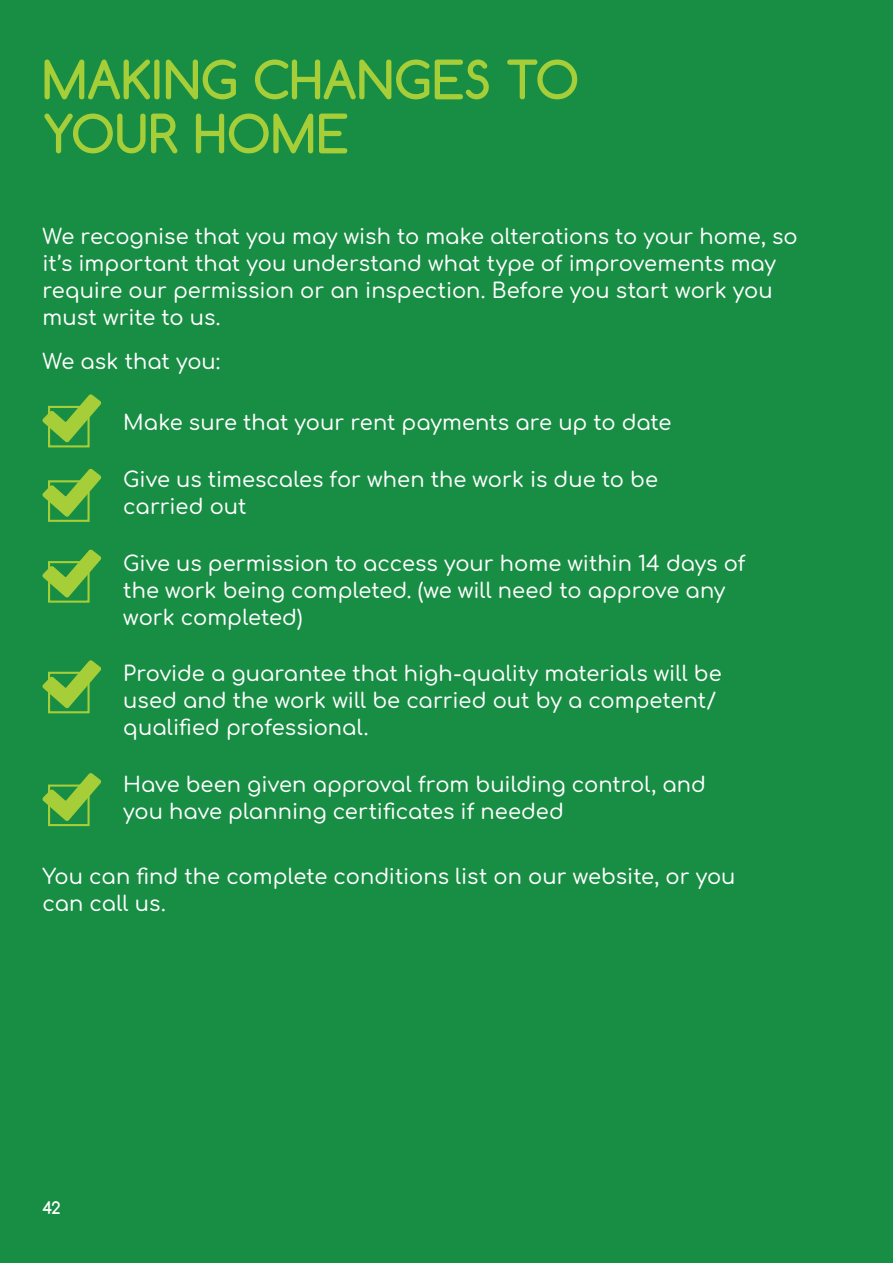
<style>
.page{position:relative;width:893px;height:1263px;background:#188e44}
.page>*{position:absolute;margin:0;border:0;box-sizing:border-box;transform-origin:0 0}
.t1{font:700 51px/54px "Comfortaa";letter-spacing:.005em;color:#a6ce39}
.t2{font:500 21px/27px "Comfortaa";color:#fff}
.t3{font:700 16.5px "Comfortaa";color:#fff}
</style>
<div class="page">
<svg style="left:42px;top:394px;width:59px;height:49px"></svg>
<div style="left:48px;top:406px;width:42px;height:41px;border:2px solid #a6ce39"></div>
<svg style="left:42px;top:468px;width:59px;height:49px"></svg>
<div style="left:48px;top:480px;width:42px;height:42px;border:2px solid #a6ce39"></div>
<svg style="left:42px;top:549px;width:60px;height:49px"></svg>
<div style="left:48px;top:561px;width:42px;height:42px;border:2px solid #a6ce39"></div>
<svg style="left:42px;top:660px;width:59px;height:49px"></svg>
<div style="left:48px;top:672px;width:42px;height:41px;border:2px solid #a6ce39"></div>
<svg style="left:42px;top:773px;width:59px;height:48px"></svg>
<div style="left:48px;top:784px;width:42px;height:42px;border:2px solid #a6ce39"></div>
<h1 class="t1" style="left:43px;top:52px;width:538px">MAKING CHANGES TO<br>YOUR HOME</h1>
<p class="t2" style="left:43px;top:220px;width:757px">We recognise that you may wish to make alterations to your home, so it’s important that you understand what type of improvements may require our permission or an inspection. Before you start work you must write to us.</p>
<p class="t2" style="left:43px;top:345px;width:179px">We ask that you:</p>
<p class="t2" style="left:123px;top:406px;width:550px">Make sure that your rent payments are up to date</p>
<p class="t2" style="left:123px;top:463px;width:536px">Give us timescales for when the work is due to be carried out</p>
<p class="t2" style="left:123px;top:547px;width:624px">Give us permission to access your home within 14 days of the work being completed. (we will need to approve any work completed)</p>
<p class="t2" style="left:123px;top:657px;width:600px">Provide a guarantee that high-quality materials will be used and the work will be carried out by a competent/ qualified professional.</p>
<p class="t2" style="left:123px;top:768px;width:584px">Have been given approval from building control, and you have planning certificates if needed</p>
<p class="t2" style="left:43px;top:861px;width:694px">You can find the complete conditions list on our website, or you can call us.</p>
<p class="t3" style="left:42px;top:1197px;width:20px">42</p>
</div>
